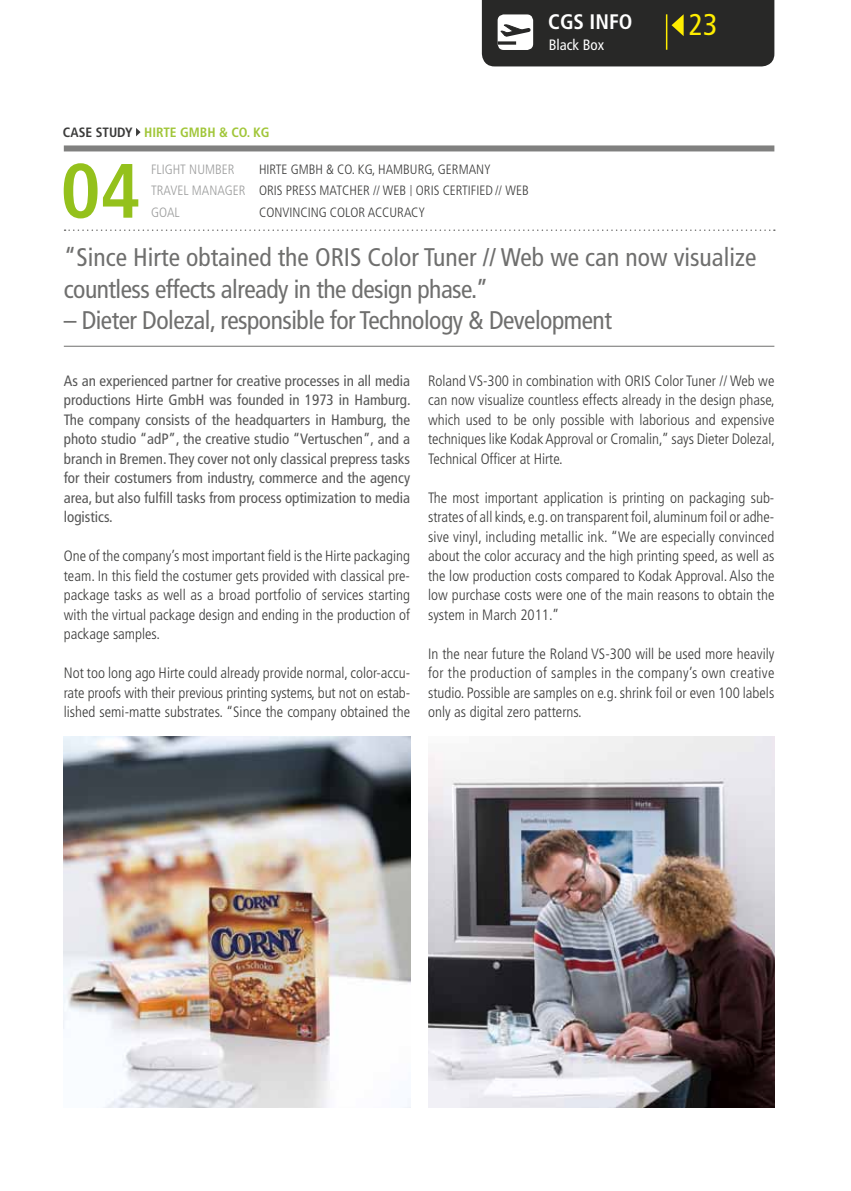
<style>
.page{position:relative;width:851px;height:1191px;background:#fff}
.page>*{position:absolute;margin:0;border:0;box-sizing:border-box;transform-origin:0 0}
.t1{font:700 condensed 76.8px "Frutiger";color:#94c11c}
.t2{font:condensed 30px "Frutiger";color:#ffed00}
.t3{font:condensed 25.5px/31.5px "Frutiger";color:#6f6f6e}
.t4{font:condensed 25.5px "Frutiger";letter-spacing:-.02em;color:#6f6f6e}
.t5{font:700 condensed 21px "Frutiger";color:#fff}
.t6{font:300 condensed 15px/19.5px "Frutiger";color:#3b3b3a;text-align:justify}
.t7{font:condensed 15px/19.5px "Frutiger";color:#565656;text-align:justify}
.t8{font:condensed 15px "Frutiger";color:#fff}
.t9{font:300 condensed 13.5px "Frutiger";color:#3b3b3a}
.t10{font:300 condensed 13.5px "Frutiger";color:#9c9d9d}
.t11{font:700 condensed 13.5px "Frutiger";color:#a1c639}
.s1{color:#3b3b3a}
.s2{font-family:"DIN Next LT Pro";font-stretch:normal}
</style>
<div class="page">
<img style="left:64px;top:736px;width:346px;height:371px">
<img style="left:428px;top:736px;width:346px;height:371px">
<div style="left:64px;top:145px;width:710px;height:6px;background:#80807f"></div>
<svg style="left:136px;top:128px;width:4px;height:8px"></svg>
<hr style="left:64px;top:346px;width:710px;height:1px;background:#6f6f6e">
<svg style="left:65px;top:229px;width:709px;height:2px"></svg>
<svg style="left:482px;top:0;width:292px;height:66px;background:#373632"></svg>
<p class="t11" style="left:63px;top:124px;width:208px"><span class="s1">CASE STUDY</span> HIRTE GMBH &amp; CO. KG</p>
<h3 class="t5" style="left:548px;top:9px;width:86px">CGS INFO</h3>
<h2 class="t2" style="left:688px;top:7px;width:30px">23</h2>
<p class="t8" style="left:548px;top:36px;width:57px">Black Box</p>
<h1 class="t1" style="left:61px;top:145px;width:81px">04</h1>
<p class="t10" style="left:151px;top:161px;width:7px">flight</p>
<p class="t10" style="left:189px;top:161px;width:8px">number</p>
<p class="t9" style="left:259px;top:161px;width:188px">HIRTE GMBH &amp; Co. KG, HAMBURG, germany</p>
<p class="t10" style="left:151px;top:183px;width:8px">travel</p>
<p class="t10" style="left:192px;top:183px;width:8px">manager</p>
<p class="t9" style="left:259px;top:183px;width:271px">ORIS PRESS MATCHER // WEB <span class="s2">|</span> ORIS CERTIFIED // WEB</p>
<p class="t10" style="left:151px;top:205px;width:7px">goal</p>
<p class="t9" style="left:259px;top:205px;width:168px">CONVINCING COLOR ACCURACY</p>
<h3 class="t3" style="left:64px;top:242px;width:694px">“Since Hirte obtained the ORIS Color Tuner // Web we can now visualize countless effects already in the design phase.”</h3>
<h3 class="t4" style="left:64px;top:305px;width:549px">– Dieter Dolezal, responsible for Technology &amp; Development</h3>
<p class="t7" style="left:64px;top:371px;width:348px">As an experienced partner for creative processes in all media productions Hirte GmbH was founded in 1973 in Hamburg.<br>The company consists of the headquarters in Hamburg, the photo studio “adP”, the creative studio “Vertuschen”, and a branch in Bremen. They cover not only classical prepress tasks for their costumers from industry, commerce and the agency area, but also fulfill tasks from process optimization to media logistics.</p>
<p class="t6" style="left:64px;top:546px;width:348px">One of the company’s most important field is the Hirte packaging team. In this field the costumer gets provided with classical pre&shy;package tasks as well as a broad portfolio of services starting with the virtual package design and ending in the production of package samples.</p>
<p class="t6" style="left:64px;top:663px;width:348px">Not too long ago Hirte could already provide normal, color-accu&shy;rate proofs with their previous printing systems, but not on estab&shy;lished semi-matte substrates. “Since the company obtained the</p>
<p class="t6" style="left:428px;top:371px;width:348px">Roland VS-300 in combination with ORIS Color Tuner // Web we can now visualize countless effects already in the design phase, which used to be only possible with laborious and expensive techniques like Kodak Approval or Cromalin,” says Dieter Dolezal, Technical Officer at Hirte.</p>
<p class="t6" style="left:428px;top:488px;width:348px">The most important application is printing on packaging sub&shy;strates of all kinds, e.g. on transparent foil, aluminum foil or adhe&shy;sive vinyl, including metallic ink. “We are especially convinced about the color accuracy and the high printing speed, as well as the low production costs compared to Kodak Approval. Also the low purchase costs were one of the main reasons to obtain the system in March 2011.”</p>
<p class="t6" style="left:428px;top:644px;width:348px">In the near future the Roland VS-300 will be used more heavily for the production of samples in the company’s own creative studio. Possible are samples on e.g. shrink foil or even 100 labels only as digital zero patterns.</p>
</div>
